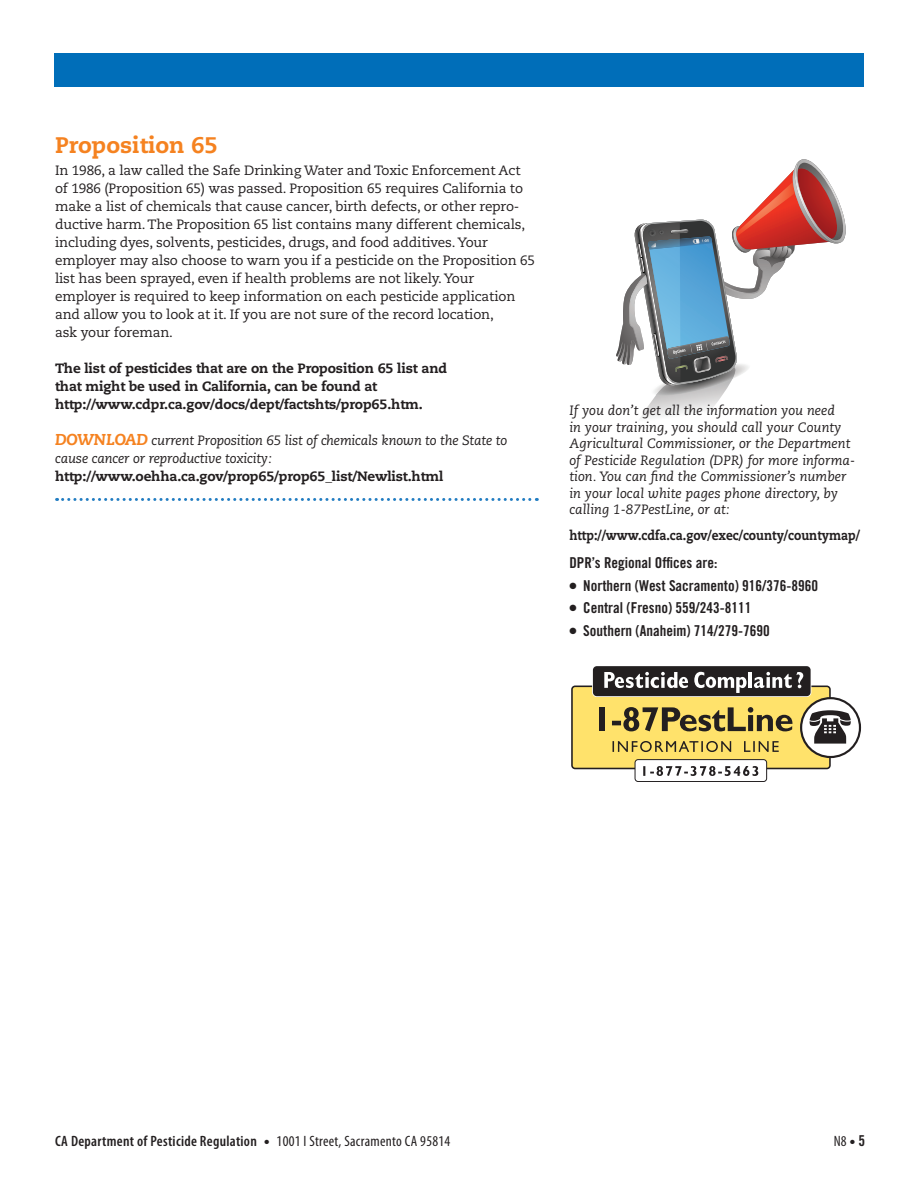
<style>
.page{position:relative;width:918px;height:1188px;background:#fff}
.page>*{position:absolute;margin:0;border:0;box-sizing:border-box;transform-origin:0 0}
.SUPER_Subhead{font:800 22.5px "Caecilia LT Std";color:#f58220}
.t1{font:15px "Trade Gothic LT Std Bd Cn 20";color:#231f20}
.t2{font:condensed 15px "Myriad Pro";letter-spacing:.02em;color:#231f20}
.t3{font:600 condensed 15px "Myriad Pro";letter-spacing:.02em;color:#231f20}
.SUPER_Subhead-2{font:13.5px/18px "Caecilia LT Std";letter-spacing:-.01em;color:#231f20}
.SUPER_Subhead-3{font:italic 13.5px/16.5px "Caecilia LT Std";letter-spacing:.005em;color:#231f20}
.SUPER_Subhead-4{font:800 13.5px/18px "Caecilia LT Std";letter-spacing:-.01em;color:#231f20}
.SUPER_Subhead-5{font:800 13.5px "Caecilia LT Std";letter-spacing:-.01em;color:#231f20;scale:.88 1}
.s1{font-weight:800;font-size:15.75px;color:#f58220}
.s2{font-weight:800;font-style:normal}
.s3{font-family:"Trade Gothic LT Std Bd Cn 20";font-stretch:normal}
</style>
<div class="page">
<div style="left:54px;top:53px;width:810px;height:33px;background:#006eb9"></div>
<svg style="left:57px;top:498px;width:480px;height:3px"></svg>
<svg style="left:616px;top:159px;width:230px;height:254px"></svg>
<div style="left:572px;top:686px;width:258px;height:82px;background:#ffe26b;border-radius:3px"></div>
<div style="left:571px;top:686px;width:260px;height:83px;border:2px solid #231f20;border-radius:3px"></div>
<div style="left:592px;top:665px;width:219px;height:32px;border:3px solid #fff;border-radius:3px"></div>
<div style="left:594px;top:667px;width:216px;height:28px;background:#231f20;border-radius:3px"></div>
<div style="left:593px;top:666px;width:218px;height:30px;border:2px solid #231f20;border-radius:3px"></div>
<div style="left:599px;top:707px;width:5px;height:24px;background:#231f20"></div>
<svg style="left:612px;top:707px;width:181px;height:24px"></svg>
<svg style="left:613px;top:741px;width:118px;height:11px"></svg>
<svg style="left:744px;top:741px;width:35px;height:11px"></svg>
<svg style="left:801px;top:698px;width:59px;height:59px"></svg>
<div style="left:800px;top:697px;width:61px;height:61px;border:2px solid #231f20;border-radius:50%"></div>
<svg style="left:810px;top:710px;width:41px;height:34px"></svg>
<div style="left:635px;top:760px;width:132px;height:22px;background:#fff;border-radius:3px"></div>
<div style="left:635px;top:759px;width:132px;height:23px;border:1px solid #231f20;border-radius:3px"></div>
<svg style="left:643px;top:766px;width:115px;height:10px"></svg>
<svg style="left:604px;top:672px;width:84px;height:16px"></svg>
<svg style="left:694px;top:672px;width:53px;height:21px"></svg>
<hr style="left:749px;top:672px;width:3px;height:16px;background:#fff">
<svg style="left:754px;top:672px;width:49px;height:16px"></svg>
<p class="SUPER_Subhead" style="left:55px;top:132px;width:164px">Proposition 65</p>
<p class="SUPER_Subhead-2" style="left:55px;top:162px;width:481px">In 1986, a law called the Safe Drinking Water and Toxic Enforcement Act of 1986 (Proposition 65) was passed. Proposition 65 requires California to make a list of chemicals that cause cancer, birth defects, or other repro&shy;ductive harm. The Proposition 65 list contains many different chemicals, including dyes, solvents, pesticides, drugs, and food additives. Your employer may also choose to warn you if a pesticide on the Proposition 65 list has been sprayed, even if health problems are not likely. Your employer is required to keep information on each pesticide application and allow you to look at it. If you are not sure of the record location,<br>ask your foreman.</p>
<p class="SUPER_Subhead-4" style="left:55px;top:359px;width:394px">The list of pesticides that are on the Proposition 65 list and that might be used in California, can be found at http://www.cdpr.ca.gov/docs/dept/factshts/prop65.htm.</p>
<p class="SUPER_Subhead-3" style="left:55px;top:432px;width:454px;line-height:18px"><span class="s1">DOWNLOAD</span> current Proposition 65 list of chemicals known to the State to cause cancer or reproductive toxicity: <span class="s2">http://www.oehha.ca.gov/prop65/prop65_list/Newlist.html</span></p>
<p class="SUPER_Subhead-3" style="left:569px;top:403px;width:287px">If you don’t get all the information you need<br>in your training, you should call your County Agricultural Commissioner, or the Department of Pesticide Regulation (DPR) for more informa&shy;tion. You can find the Commissioner’s number in your local white pages phone directory, by calling 1-87PestLine, or at:</p>
<p class="SUPER_Subhead-5" style="left:569px;top:527px;width:332px">http://www.cdfa.ca.gov/exec/county/countymap/</p>
<p class="t1" style="left:569px;top:554px;width:149px">DPR’s Regional Offices are:</p>
<p class="t1" style="left:569px;top:576px;width:250px">● Northern (West Sacramento) 916/376-8960</p>
<p class="t1" style="left:569px;top:599px;width:183px">● Central (Fresno) 559/243-8111</p>
<p class="t1" style="left:569px;top:621px;width:202px">● Southern (Anaheim) 714/279-7690</p>
<p class="t3" style="left:55px;top:1132px;width:203px">CA Department of Pesticide Regulation</p>
<p class="t2" style="left:265px;top:1132px;width:187px">● 1001 I Street, Sacramento CA 95814</p>
<p class="t2" style="left:834px;top:1132px;width:33px">N8 ● <span class="s3">5</span></p>
</div>
